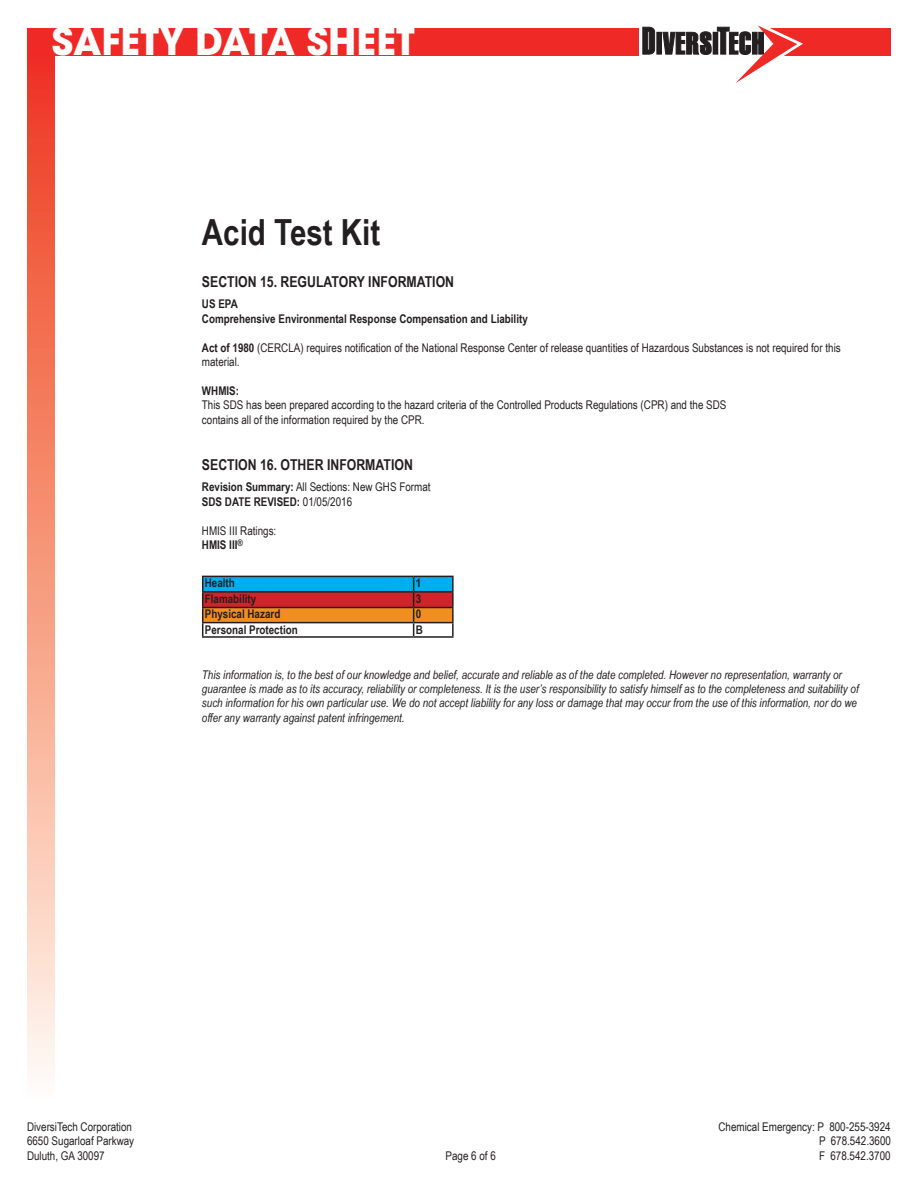
<style>
.page{position:relative;width:918px;height:1188px;background:#fff}
.page>*{position:absolute;margin:0;border:0;box-sizing:border-box;transform-origin:0 0}
.t1{font:700 37.5px "ITC Avant Garde Std";color:#fff}
.t2{font:700 36px "Arial Narrow";color:#231f20}
.t3{font:700 15px "Arial Narrow";color:#231f20}
.t4{font:12px/14.4px "Arial Narrow";color:#231f20}
.t5{font:italic 12px/14.4px "Arial Narrow";color:#231f20}
.t6{font:700 12px/14.4px "Arial Narrow";color:#231f20}
.s1{font-weight:700}
</style>
<div class="page">
<div style="left:27px;top:29px;width:864px;height:27px;background:#ee2926"></div>
<div style="left:27px;top:56px;width:27px;height:1048px;background:linear-gradient(to bottom,#ee3819,#fffdee)"></div>
<svg style="left:639px;top:25px;width:164px;height:58px"></svg>
<hr style="left:202px;top:636px;width:212px;height:2px;background:#231f20">
<hr style="left:414px;top:636px;width:40px;height:2px;background:#231f20">
<svg style="left:202px;top:576px;width:252px;height:61px"></svg>
<hr style="left:202px;top:591px;width:212px;height:2px;background:#231f20">
<hr style="left:414px;top:591px;width:40px;height:2px;background:#231f20">
<h1 class="t1" style="left:52px;top:16px;width:365px">SAFETY DATA SHEET</h1>
<h2 class="t2" style="left:202px;top:205px;width:180px">Acid Test Kit</h2>
<p class="t3" style="left:202px;top:271px;width:254px">SECTION 15. REGULATORY INFORMATION</p>
<p class="t6" style="left:202px;top:296px;width:327px">US EPA<br>Comprehensive Environmental Response Compensation and Liability</p>
<p class="t4" style="left:202px;top:340px;width:640px"><span class="s1">Act of 1980</span> (CERCLA) requires notification of the National Response Center of release quantities of Hazardous Substances is not required for this material.</p>
<p class="t6" style="left:202px;top:383px;width:39px">WHMIS:</p>
<p class="t4" style="left:202px;top:397px;width:526px">This SDS has been prepared according to the hazard criteria of the Controlled Products Regulations (CPR) and the SDS contains all of the information required by the CPR.</p>
<p class="t3" style="left:202px;top:454px;width:212px">SECTION 16. OTHER INFORMATION</p>
<p class="t4" style="left:202px;top:480px;width:230px"><span class="s1">Revision Summary:</span> All Sections: New GHS Format<br><span class="s1">SDS DATE REVISED:</span> 01/05/2016</p>
<p class="t4" style="left:202px;top:523px;width:76px">HMIS III Ratings:<br><span class="s1">HMIS III</span><sup>®</sup></p>
<p class="t6" style="left:205px;top:575px;width:32px">Health</p>
<p class="t6" style="left:416px;top:575px;width:7px">1</p>
<p class="t6" style="left:205px;top:591px;width:53px">Flamability</p>
<p class="t6" style="left:416px;top:591px;width:7px">3</p>
<p class="t6" style="left:205px;top:606px;width:77px">Physical Hazard</p>
<p class="t6" style="left:416px;top:606px;width:7px">0</p>
<p class="t6" style="left:205px;top:622px;width:94px">Personal Protection</p>
<p class="t6" style="left:416px;top:622px;width:9px">B</p>
<p class="t5" style="left:202px;top:667px;width:658px">This information is, to the best of our knowledge and belief, accurate and reliable as of the date completed. However no representation, warranty or guarantee is made as to its accuracy, reliability or completeness. It is the user’s responsibility to satisfy himself as to the completeness and suitability of such information for his own particular use. We do not accept liability for any loss or damage that may occur from the use of this information, nor do we offer any warranty against patent infringement.</p>
<p class="t4" style="left:27px;top:1119px;width:106px">DiversiTech Corporation</p>
<p class="t4" style="left:719px;top:1119px;width:174px">Chemical Emergency: P 800-255-3924</p>
<p class="t4" style="left:27px;top:1134px;width:109px">6650 Sugarloaf Parkway</p>
<p class="t4" style="left:819px;top:1134px;width:73px">P 678.542.3600</p>
<p class="t4" style="left:27px;top:1148px;width:79px">Duluth, GA 30097</p>
<p class="t4" style="left:446px;top:1148px;width:52px">Page 6 of 6</p>
<p class="t4" style="left:819px;top:1148px;width:73px">F 678.542.3700</p>
</div>
